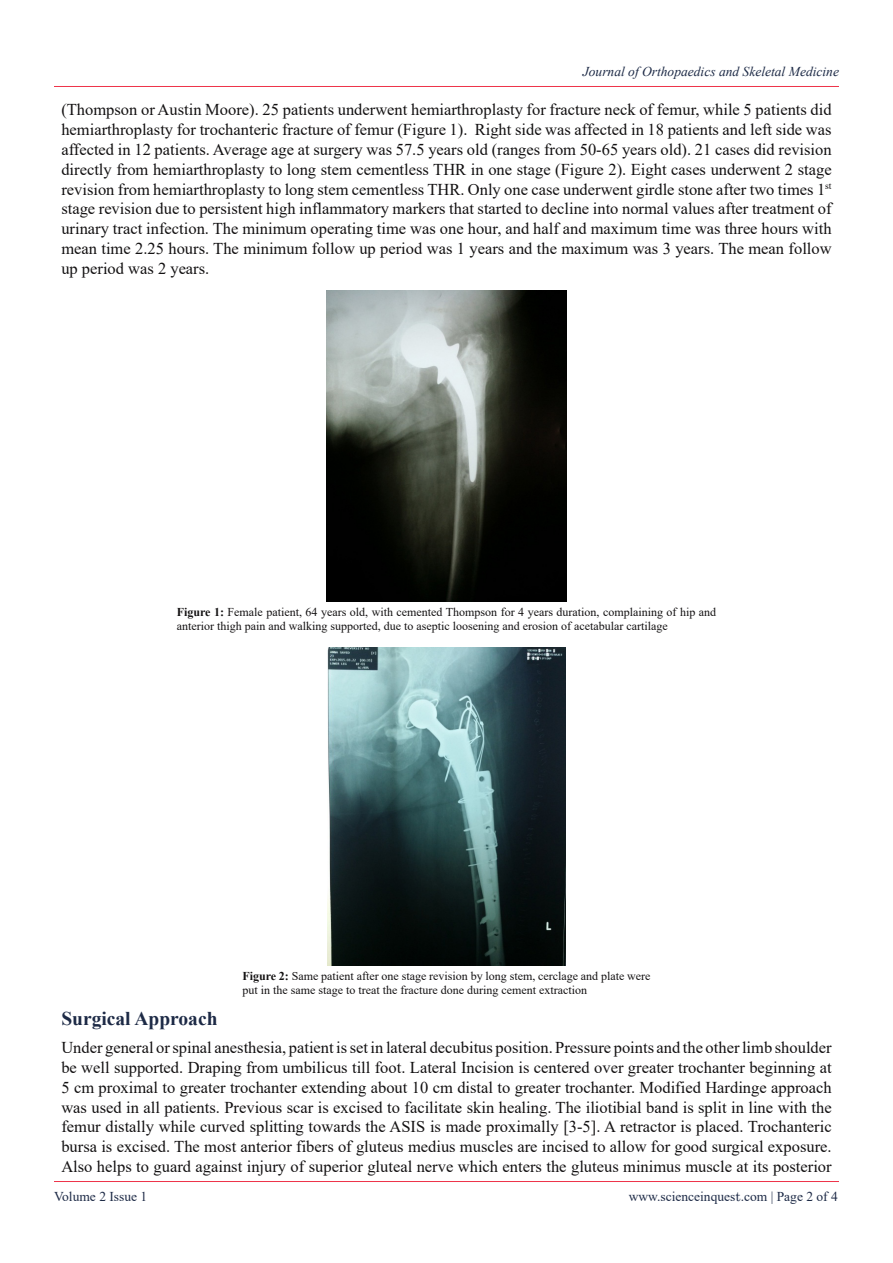
<style>
.page{position:relative;width:893px;height:1263px;background:#fff}
.page>*{position:absolute;margin:0;border:0;box-sizing:border-box;transform-origin:0 0}
.t1{font:700 19.5px "Times New Roman";color:#1d2a46}
.t2{font:16.5px/19.8px "Times New Roman";color:#131112;text-align:justify}
.t3{font:13.5px "Times New Roman";color:#1d2a46}
.t4{font:italic 13.5px "Times New Roman";color:#1d2a46}
.t5{font:12px/14.4px "Times New Roman";color:#131112}
.t6{font:9.6px "Times New Roman";color:#131112}
.s1{font-weight:700}
.s2{font-family:"Century Schoolbook"}
</style>
<div class="page">
<hr style="left:54px;top:86px;width:785px;height:1px;background:#ee344a">
<hr style="left:54px;top:1181px;width:785px;height:1px;background:#ee344a">
<img style="left:326px;top:291px;width:240px;height:310px">
<img style="left:327px;top:647px;width:239px;height:318px">
<p class="t4" style="left:583px;top:63px;width:258px">Journal of Orthopaedics and Skeletal Medicine</p>
<p class="t2" style="left:61px;top:99px;width:772px">(Thompson or Austin Moore .) 25 patients underwent hemiarthroplasty for fracture neck of femur, while 5 patients did hemiarthroplasty for trochanteric fracture of femur (Figure .)1 Right side was affected in 18 patients and left side was affected in 12 patients. Average age at surgery was 57.5 years old (ranges from 50-65 years old .) 21 cases did revision directly from hemiarthroplasty to long stem cementless THR in one stage (Figure .)2 Eight cases underwent 2 stage</p>
<p class="t6" style="left:825px;top:179px;width:8px">st</p>
<p class="t2" style="left:61px;top:179px;width:772px;text-align:left">revision from hemiarthroplasty to long stem cementless THR. Only one case underwent girdle stone after two times 1 stage revision due to persistent high inflammatory markers that started to decline into normal values after treatment of urinary tract infection. The minimum operating time was one hour, and half and maximum time was three hours with mean time 2.25 hours. The minimum follow up period was 1 years and the maximum was 3 years. The mean follow up period was 2 years.</p>
<p class="t5" style="left:177px;top:604px;width:541px"><span class="s1">Figure 1:</span> Female patient, 64 years old, with cemented Thompson for 4 years duration, complaining of hip and anterior thigh pain and walking supported, due to aseptic loosening and erosion of acetabular cartilage</p>
<p class="t5" style="left:242px;top:968px;width:410px"><span class="s1">Figure 2:</span> Same patient after one stage revision by long stem, cerclage and plate were put in the same stage to treat the fracture done during cement extraction</p>
<p class="t1" style="left:61px;top:1004px;width:158px">Surgical Approach</p>
<p class="t2" style="left:61px;top:1037px;width:772px">Undergeneralorspinalanesthesia,patientissetinlateraldecubitusposition.Pressurepointsandtheotherlimbshoulder be well supported. Draping from umbilicus till foot. Lateral Incision is centered over greater trochanter beginning at 5 cm proximal to greater trochanter extending about 10 cm distal to greater trochanter. Modified Hardinge approach was used in all patients. Previous scar is excised to facilitate skin healing. The iliotibial band is split in line with the femur distally while curved splitting towards the ASIS is made proximally [3-5 A.] retractor is placed. Trochanteric bursa is excised. The most anterior fibers of gluteus medius muscles are incised to allow for good surgical exposure.<br>Also helps to guard against injury of superior gluteal nerve which enters the gluteus minimus muscle at its posterior</p>
<p class="t3" style="left:54px;top:1186px;width:95px">Volume 2 Issue 1</p>
<p class="t3" style="left:629px;top:1187px;width:211px">www.scienceinques<span class="s2">t</span>.com | Page 2 of 4</p>
</div>
